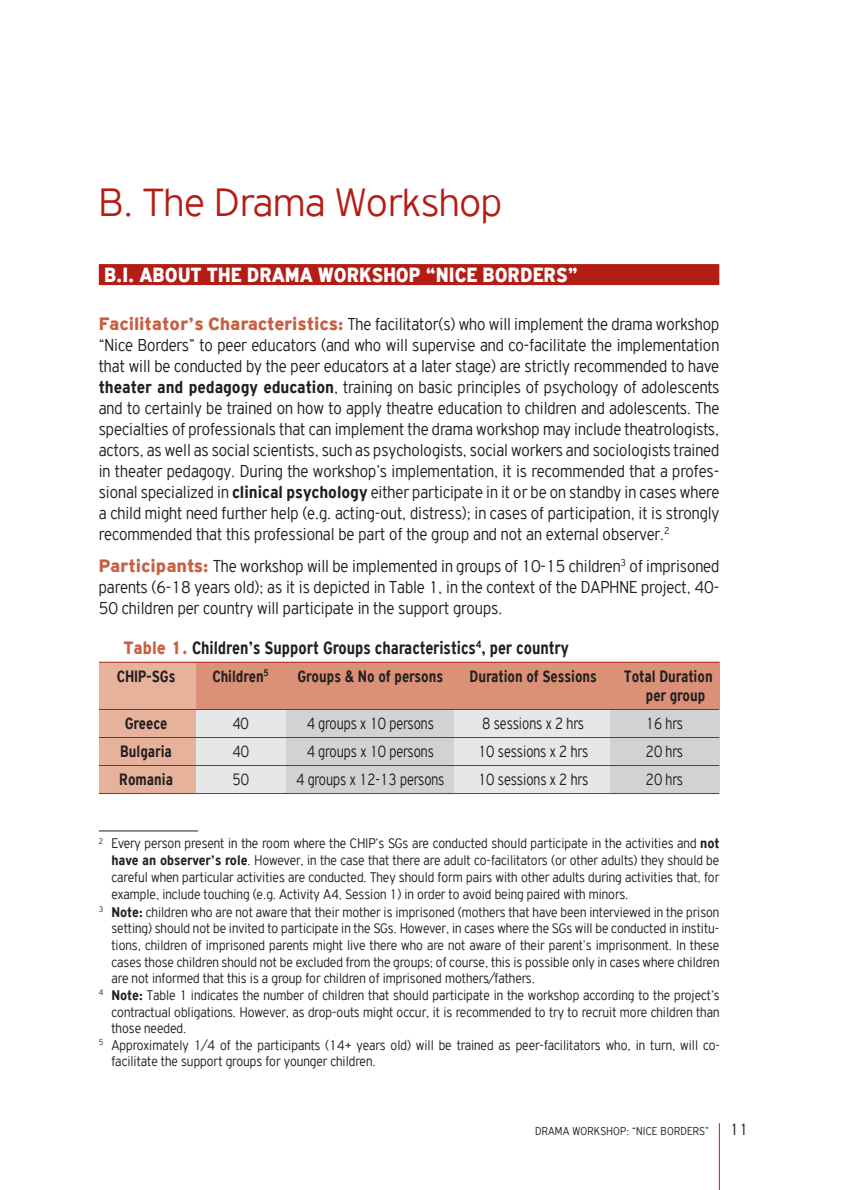
<style>
.page{position:relative;width:843px;height:1190px;background:#fff}
.page>*{position:absolute;margin:0;border:0;box-sizing:border-box;transform-origin:0 0}
.t1{font:300 42px "PF Highway Gothic";color:#b41d15}
.t2{font:900 condensed 21.88px "PF Highway Gothic";color:#fff}
.t3{font:700 19.25px "PF Highway Gothic Condensed";color:#231f20;scale:.9 1}
.t4{font:300 condensed 18.38px/21px "PF Highway Gothic";color:#231f20;text-align:justify}
.t5{font:300 condensed 17.5px "PF Highway Gothic";color:#231f20;scale:.9 1}
.t6{font:700 17.5px/19.2px "PF Highway Gothic Condensed";color:#231f20;scale:.9 1}
.t7{font:300 condensed 17.5px "PF Highway Gothic";color:#231f20}
.t8{font:300 condensed 14.88px "PF Highway Gothic";color:#231f20}
.t9{font:300 condensed 12.25px "PF Highway Gothic";letter-spacing:.02em;color:#231f20}
.s1{font-weight:900;font-stretch:normal;font-size:19.25px;color:#c86143}
.s2{font-family:"PF Highway Gothic Condensed";font-weight:700;font-stretch:normal}
.s3{font-family:"PF Highway Gothic";font-weight:900;color:#c86143}
.s4{font-size:12.25px}
</style>
<div class="page">
<hr style="left:718px;top:1123px;width:1px;height:67px;background:#b41d15">
<div style="left:194px;top:709px;width:93px;height:84px;background:#e6e7e9"></div>
<div style="left:286px;top:709px;width:169px;height:84px;background:#d1d2d4"></div>
<div style="left:454px;top:709px;width:157px;height:84px;background:#e6e7e9"></div>
<div style="left:610px;top:709px;width:109px;height:84px;background:#d1d2d4"></div>
<div style="left:99px;top:662px;width:620px;height:47px;background:#da9177"></div>
<div style="left:99px;top:662px;width:96px;height:131px;background:#e6b29c"></div>
<div style="left:99px;top:264px;width:620px;height:21px;background:#b41d15"></div>
<hr style="left:99px;top:662px;width:620px;height:1px;background:#b41d15">
<hr style="left:99px;top:709px;width:620px;height:1px;background:#b41d15">
<hr style="left:99px;top:737px;width:620px;height:1px;background:#b41d15">
<hr style="left:99px;top:765px;width:620px;height:1px;background:#b41d15">
<hr style="left:99px;top:793px;width:620px;height:1px;background:#b41d15">
<hr style="left:99px;top:830px;width:99px;height:1px;background:#231f20">
<h1 class="t1" style="left:99px;top:180px;width:405px">B. Τhe Drama Workshop</h1>
<h2 class="t2" style="left:104px;top:263px;width:475px">B.I. ABOUT THE DRAMA WORKSHOP “NICE BORDERS”</h2>
<p class="t4" style="left:99px;top:314px;width:622px"><span class="s1">Facilitator’s Characteristics:</span> The facilitator(s) who will implement the drama workshop “Nice Borders” to peer educators (and who will supervise and co-facilitate the implementation that will be conducted by the peer educators at a later stage) are strictly recommended to have <span class="s2">theater and pedagogy education</span>, training on basic principles of psychology of adolescents and to certainly be trained on how to apply theatre education to children and adolescents. The specialties of professionals that can implement the drama workshop may include theatrologists, actors, as well as social scientists, such as psychologists, social workers and sociologists trained in theater pedagogy. During the workshop’s implementation, it is recommended that a profes&shy;sional specialized in <span class="s2">clinical psychology</span> either participate in it or be on standby in cases where a child might need further help (e.g. acting-out, distress); in cases of participation, it is strongly recommended that this professional be part of the group and not an external observer.<sup>2</sup></p>
<p class="t4" style="left:99px;top:555px;width:622px"><span class="s1">Participants:</span> The workshop will be implemented in groups of 10-15 children<sup>3</sup> of imprisoned parents (6-18 years old); as it is depicted in Table 1, in the context of the DAPHNE project, 40- 50 children per country will participate in the support groups.</p>
<p class="t3" style="left:124px;top:637px;width:496px"><span class="s3">Table 1.</span> Children’s Support Groups characteristics<sup>4</sup>, per country</p>
<p class="t6" style="left:117px;top:666px;width:67px">CHIP-SGs</p>
<p class="t6" style="left:212px;top:666px;width:64px">Children<sup>5</sup></p>
<p class="t6" style="left:297px;top:666px;width:163px">Groups &amp; No of persons</p>
<p class="t6" style="left:469px;top:666px;width:143px">Duration of Sessions</p>
<p class="t6" style="left:645px;top:666px;width:76px;text-indent:-22px">Total Duration per group</p>
<p class="t6" style="left:125px;top:714px;width:49px">Greece</p>
<p class="t5" style="left:232px;top:714px;width:20px">40</p>
<p class="t5" style="left:306px;top:714px;width:143px">4 groups x 10 persons</p>
<p class="t5" style="left:482px;top:714px;width:115px">8 sessions x 2 hrs</p>
<p class="t5" style="left:645px;top:714px;width:43px">16 hrs</p>
<p class="t6" style="left:120px;top:742px;width:59px">Bulgaria</p>
<p class="t5" style="left:232px;top:742px;width:20px">40</p>
<p class="t5" style="left:307px;top:742px;width:143px">4 groups x 10 persons</p>
<p class="t5" style="left:478px;top:742px;width:124px">10 sessions x 2 hrs</p>
<p class="t5" style="left:645px;top:742px;width:43px">20 hrs</p>
<p class="t6" style="left:119px;top:770px;width:61px">Romania</p>
<p class="t5" style="left:232px;top:770px;width:20px">50</p>
<p class="t5" style="left:296px;top:770px;width:166px">4 groups x 12-13 persons</p>
<p class="t5" style="left:478px;top:770px;width:124px">10 sessions x 2 hrs</p>
<p class="t5" style="left:645px;top:770px;width:43px">20 hrs</p>
<p class="t8" style="left:99px;top:836px;width:622px"><sup>2</sup> Every person present in the room where the CHIP’s SGs are conducted should participate in the activities and <span class="s2">not</span></p>
<p class="t8" style="left:111px;top:852px;width:609px"><span class="s2">have an observer’s role</span>. However, in the case that there are adult co-facilitators (or other adults) they should be</p>
<p class="t8" style="left:111px;top:869px;width:609px">careful when particular activities are conducted. They should form pairs with other adults during activities that, for</p>
<p class="t8" style="left:111px;top:886px;width:518px">example, include touching (e.g. Activity A4, Session 1) in order to avoid being paired with minors.</p>
<p class="t8" style="left:99px;top:904px;width:622px"><sup>3</sup> <span class="s2">Note:</span> children who are not aware that their mother is imprisoned (mothers that have been interviewed in the prison</p>
<p class="t8" style="left:111px;top:921px;width:609px">setting) should not be invited to participate in the SGs. However, in cases where the SGs will be conducted in institu-</p>
<p class="t8" style="left:111px;top:937px;width:609px">tions, children of imprisoned parents might live there who are not aware of their parent’s imprisonment. In these</p>
<p class="t8" style="left:111px;top:954px;width:609px">cases those children should not be excluded from the groups; of course, this is possible only in cases where children</p>
<p class="t8" style="left:111px;top:970px;width:425px">are not informed that this is a group for children of imprisoned mothers/fathers.</p>
<p class="t8" style="left:99px;top:987px;width:622px"><sup>4</sup> <span class="s2">Note:</span> Table 1 indicates the number of children that should participate in the workshop according to the project’s</p>
<p class="t8" style="left:111px;top:1004px;width:609px">contractual obligations. However, as drop-outs might occur, it is recommended to try to recruit more children than</p>
<p class="t8" style="left:111px;top:1020px;width:76px">those needed.</p>
<p class="t8" style="left:99px;top:1037px;width:622px"><sup>5</sup> Approximately 1/4 of the participants (14+ years old) will be trained as peer-facilitators who, in turn, will co-</p>
<p class="t8" style="left:111px;top:1054px;width:266px">facilitate the support groups for younger children.</p>
<p class="t9" style="left:535px;top:1124px;width:15px">Drama</p>
<p class="t9" style="left:572px;top:1124px;width:16px">Workshop</p>
<p class="t9" style="left:626px;top:1124px;width:48px">: “Nice Borders</p>
<p class="t7" style="left:705px;top:1120px;width:45px"><span class="s4">”</span> 11</p>
</div>
